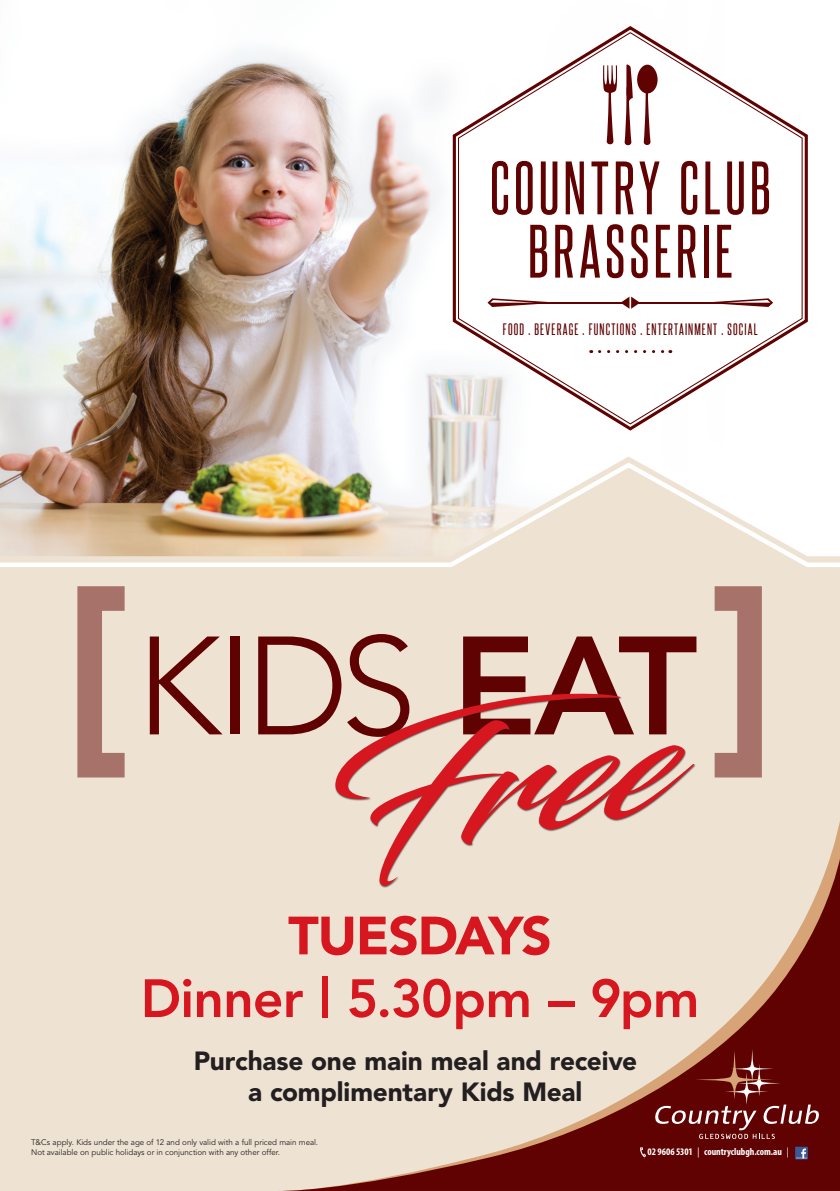
<style>
.page{position:relative;width:840px;height:1191px;background:#fff}
.page>*{position:absolute;margin:0;border:0;box-sizing:border-box;transform-origin:0 0}
.t1{font:italic 160.4px "Blacksword";color:#d7171f;scale:1.19 1}
.t2{font:300 138.2px "Avenir";color:#600202}
.t3{font:64.2px/63.2px "Steelfish Rg";letter-spacing:.065em;color:#600202;text-align:center}
.t4{font:800 53.2px/62.6px "Avenir";letter-spacing:-.015em;color:#d7171f;text-align:center}
.t5{font:900 26.2px/31.4px "Avenir";letter-spacing:-.005em;color:#231f20;text-align:center}
.t6{font:14.2px "Steelfish Rg";letter-spacing:.08em;color:#600202}
.t7{font:700 condensed 10px "Myriad Pro";color:#fff}
.t8{font:8px/9.6px "Avenir";letter-spacing:-.005em;color:#231f20}
.s1{font-weight:800}
.s2{font-weight:900}
.s3{font-weight:400}
</style>
<div class="page">
<img style="left:0;top:50px;width:502px;height:406px">
<div style="left:0;top:456px;width:839px;height:735px;background:#eee2d3"></div>
<div style="left:278px;top:800px;width:561px;height:40px;background:#eee2d3"></div>
<svg style="left:278px;top:840px;width:561px;height:351px;fill:#eee2d3"></svg>
<svg style="left:639px;top:1146px;width:6px;height:12px"></svg>
<div style="left:794px;top:1146px;width:13px;height:13px;background:#3c5a99"></div>
<svg style="left:795px;top:1148px;width:11px;height:10px"></svg>
<svg style="left:654px;top:1046px;width:164px;height:93px"></svg>
<svg style="left:450px;top:26px;width:358px;height:407px"></svg>
<svg style="left:457px;top:31px;width:345px;height:394px"></svg>
<svg style="left:701px;top:298px;width:71px;height:9px"></svg>
<hr style="left:638px;top:302px;width:86px;height:1px;background:#600202">
<svg style="left:487px;top:298px;width:71px;height:9px"></svg>
<hr style="left:536px;top:302px;width:86px;height:1px;background:#600202">
<svg style="left:620px;top:297px;width:19px;height:12px"></svg>
<div style="left:636px;top:65px;width:21px;height:28px;background:#600202;border-radius:50%"></div>
<svg style="left:643px;top:92px;width:7px;height:54px"></svg>
<svg style="left:602px;top:65px;width:15px;height:80px"></svg>
<svg style="left:623px;top:63px;width:9px;height:83px"></svg>
<svg style="left:599px;top:350px;width:71px;height:3px"></svg>
<img style="left:0;top:460px;width:839px;height:109px">
<svg style="left:77px;top:586px;width:47px;height:191px"></svg>
<svg style="left:714px;top:586px;width:47px;height:191px"></svg>
<div style="left:334px;top:693px;width:362px;height:195px;background:#231f20;opacity:.75"></div>
<p class="t3" style="left:489px;top:155px;width:282px">COUNTRY CLUB<br>BRASSERIE</p>
<p class="t6" style="left:502px;top:320px;width:256px">FOOD . BEVERAGE . FUNCTIONS . ENTERTAINMENT . SOCIAL</p>
<p class="t2" style="left:136px;top:605px;width:562px">KIDS <span class="s1">EAT</span></p>
<p class="t1" style="left:302px;top:716px;width:297px;rotate:-9deg">Free</p>
<p class="t4" style="left:141px;top:904px;width:560px"><span class="s2">TUESDAYS<br></span>Dinner | 5.30pm – 9pm</p>
<p class="t5" style="left:194px;top:1045px;width:444px">Purchase one main meal and receive a complimentary Kids Meal</p>
<p class="t8" style="left:31px;top:1138px;width:288px">T&amp;Cs apply. Kids under the age of 12 and only valid with a full priced main meal.<br>Not available on public holidays or in conjunction with any other offer.</p>
<p class="t7" style="left:647px;top:1145px;width:143px">02 9606 5301 <span class="s3">|</span> countryclubgh.com.au <span class="s3">|</span></p>
</div>
